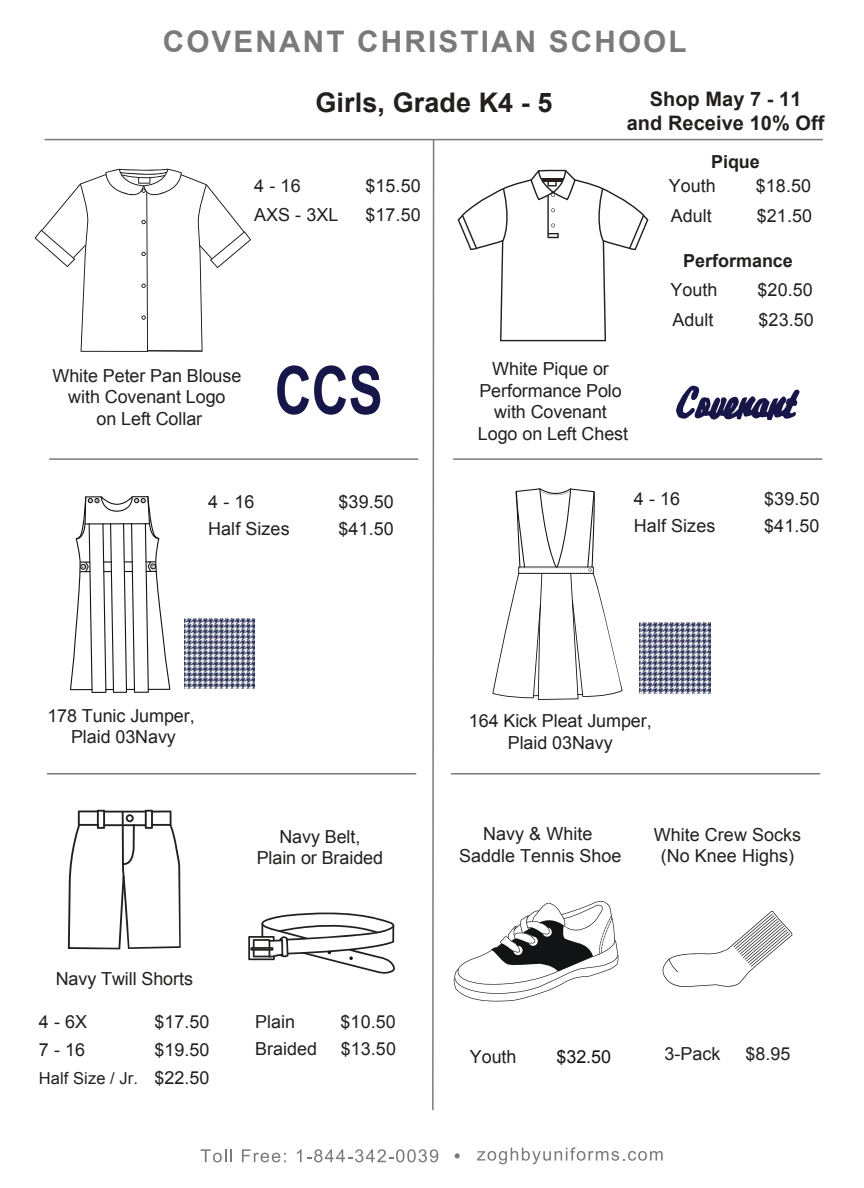
<style>
.page{position:relative;width:864px;height:1188px;background:#fff}
.page>*{position:absolute;margin:0;border:0;box-sizing:border-box;transform-origin:0 0}
.t1{font:700 29.7px "Arial";letter-spacing:.075em;color:#7a7a7b}
.t2{font:700 27px "Arial";letter-spacing:.005em;color:#241f1f}
.t3{font:700 19.95px/24px "Arial";letter-spacing:.005em;color:#241f1f;text-align:center}
.t4{font:18px/21.6px "Arial";letter-spacing:-.005em;color:#241f1f}
.t5{font:700 18px "Arial";color:#241f1f}
.t6{font:18px "Arial";color:#111213}
.t7{font:16.5px "Arial";letter-spacing:.005em;color:#241f1f}
.s1{font-size:18px}
</style>
<div class="page">
<hr style="left:45px;top:139px;width:777px;height:1px;background:#7a7a7b">
<hr style="left:50px;top:458px;width:368px;height:2px;background:#7a7a7b">
<svg style="left:431px;top:138px;width:4px;height:973px"></svg>
<svg style="left:477px;top:1147px;width:186px;height:17px"></svg>
<svg style="left:201px;top:1149px;width:31px;height:13px"></svg>
<svg style="left:242px;top:1149px;width:44px;height:13px"></svg>
<svg style="left:297px;top:1149px;width:141px;height:13px"></svg>
<svg style="left:455px;top:1153px;width:5px;height:5px"></svg>
<hr style="left:454px;top:458px;width:368px;height:2px;background:#7a7a7b">
<hr style="left:451px;top:773px;width:369px;height:2px;background:#7a7a7b">
<svg style="left:248px;top:912px;width:147px;height:62px"></svg>
<svg style="left:458px;top:169px;width:190px;height:172px"></svg>
<hr style="left:47px;top:773px;width:369px;height:2px;background:#7a7a7b">
<svg style="left:70px;top:496px;width:100px;height:197px"></svg>
<svg style="left:35px;top:169px;width:216px;height:183px"></svg>
<svg style="left:662px;top:911px;width:130px;height:76px"></svg>
<svg style="left:277px;top:365px;width:103px;height:50px"></svg>
<svg style="left:676px;top:385px;width:124px;height:35px"></svg>
<svg style="left:492px;top:488px;width:131px;height:212px"></svg>
<img style="left:184px;top:618px;width:71px;height:71px">
<img style="left:639px;top:623px;width:71px;height:70px">
<svg style="left:68px;top:810px;width:113px;height:139px"></svg>
<svg style="left:454px;top:901px;width:164px;height:101px"></svg>
<h1 class="t1" style="left:163px;top:22px;width:525px">COVENANT CHRISTIAN SCHOOL</h1>
<h2 class="t2" style="left:316px;top:85px;width:239px">Girls, Grade K4 - 5</h2>
<p class="t4" style="left:254px;top:171px;width:86px;line-height:28.7px">4 - 16<br>AXS - 3XL</p>
<p class="t4" style="left:365px;top:171px;width:57px;line-height:28.7px">$15.50 $17.50</p>
<p class="t3" style="left:627px;top:88px;width:199px">Shop May 7 - 11<br>and Receive 10% Off</p>
<p class="t5" style="left:711px;top:150px;width:50px">Pique</p>
<p class="t4" style="left:669px;top:175px;width:48px">Youth</p>
<p class="t4" style="left:756px;top:175px;width:57px">$18.50</p>
<p class="t4" style="left:671px;top:205px;width:42px">Adult</p>
<p class="t4" style="left:757px;top:205px;width:57px">$21.50</p>
<p class="t5" style="left:683px;top:249px;width:111px">Performance</p>
<p class="t4" style="left:671px;top:279px;width:48px">Youth</p>
<p class="t4" style="left:757px;top:279px;width:57px">$20.50</p>
<p class="t4" style="left:673px;top:309px;width:42px">Adult</p>
<p class="t4" style="left:758px;top:309px;width:57px">$23.50</p>
<p class="t4" style="left:53px;top:365px;width:190px;text-align:center">White Peter Pan Blouse with Covenant Logo<br>on Left Collar</p>
<p class="t4" style="left:478px;top:358px;width:152px;text-align:center">White Pique or<br>Performance Polo with Covenant<br>Logo on Left Chest</p>
<p class="t4" style="left:208px;top:488px;width:83px;line-height:27.2px">4 - 16<br>Half Sizes</p>
<p class="t4" style="left:339px;top:488px;width:57px;line-height:27.2px">$39.50 $41.50</p>
<p class="t4" style="left:634px;top:485px;width:83px;line-height:27.2px">4 - 16<br>Half Sizes</p>
<p class="t4" style="left:764px;top:485px;width:57px;line-height:27.2px">$39.50 $41.50</p>
<p class="t4" style="left:47px;top:705px;width:149px;text-align:center">178 Tunic Jumper,<br>Plaid 03Navy</p>
<p class="t4" style="left:56px;top:968px;width:139px">Navy Twill Shorts</p>
<p class="t4" style="left:154px;top:1009px;width:57px;line-height:27.2px">$17.50 $19.50</p>
<p class="t4" style="left:39px;top:1009px;width:50px;line-height:27.2px">4 - 6X<br>7 - 16</p>
<p class="t7" style="left:39px;top:1067px;width:172px">Half Size / Jr. <span class="s1">$22.50</span></p>
<p class="t4" style="left:257px;top:826px;width:128px;text-align:center">Navy Belt,<br>Plain or Braided</p>
<p class="t4" style="left:255px;top:1011px;width:41px">Plain</p>
<p class="t4" style="left:341px;top:1011px;width:57px">$10.50</p>
<p class="t4" style="left:255px;top:1038px;width:63px">Braided</p>
<p class="t4" style="left:341px;top:1038px;width:57px">$13.50</p>
<p class="t4" style="left:469px;top:710px;width:184px;text-align:center">164 Kick Pleat Jumper,<br>Plaid 03Navy</p>
<p class="t4" style="left:459px;top:823px;width:164px;text-align:center">Navy &amp; White<br>Saddle Tennis Shoe</p>
<p class="t4" style="left:654px;top:824px;width:149px;text-align:center">White Crew Socks (No Knee Highs)</p>
<p class="t4" style="left:470px;top:1046px;width:48px">Youth</p>
<p class="t6" style="left:557px;top:1045px;width:56px">$32.50</p>
<p class="t4" style="left:665px;top:1043px;width:57px">3-Pack</p>
<p class="t4" style="left:745px;top:1043px;width:46px">$8.95</p>
</div>
